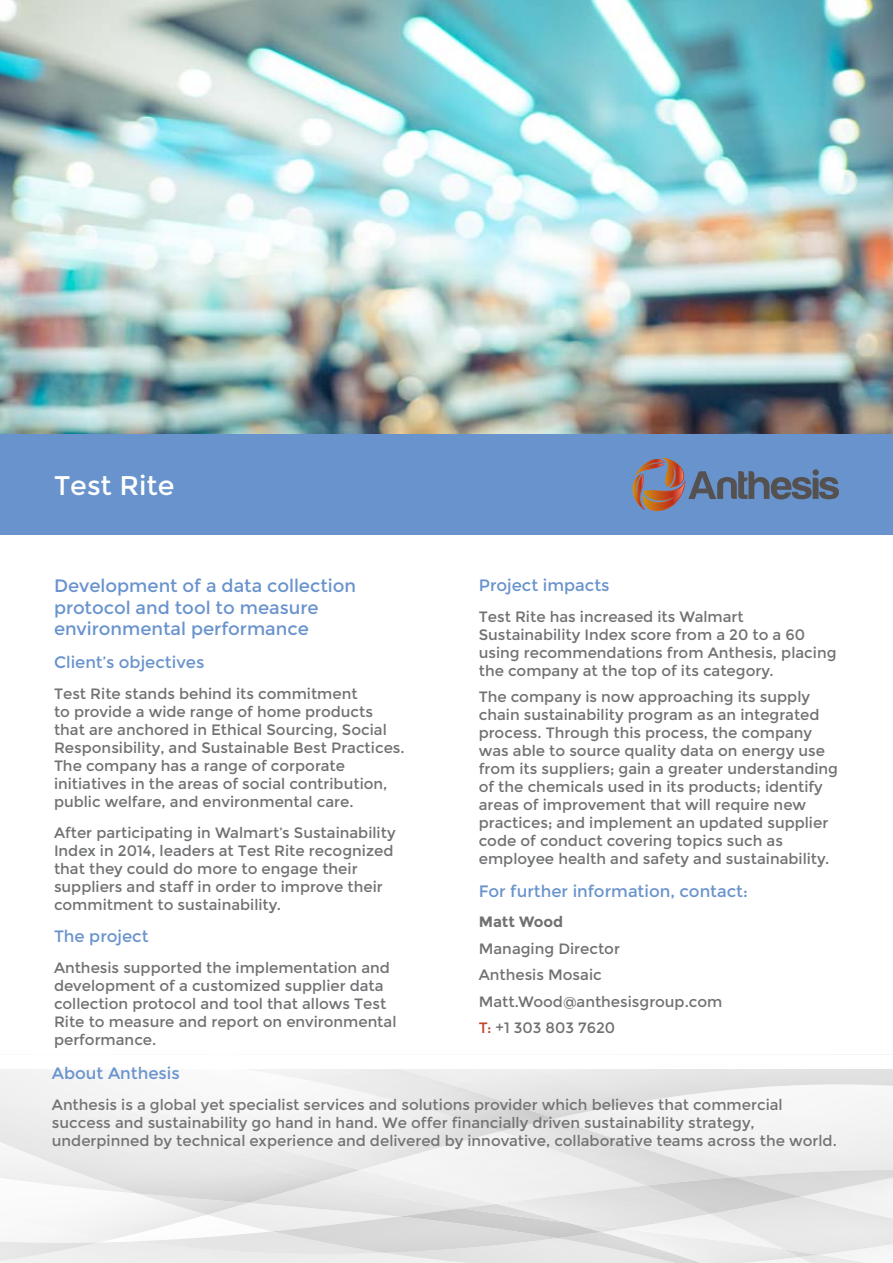
<style>
.page{position:relative;width:893px;height:1263px;background:#fff}
.page>*{position:absolute;margin:0;border:0;box-sizing:border-box;transform-origin:0 0}
.t1{font:27px "Montserrat";color:#fff}
.t2{font:18px/21.6px "Montserrat";color:#6993cd}
.t3{font:16.5px "Montserrat";color:#6993cd}
.t4{font:15px/18px "Montserrat";color:#707173}
.t5{font:15px/18px "Montserrat";color:#747373}
.t6{font:15px/26.5px "Montserrat";color:#717073}
.t7{font:700 15px "Montserrat";color:#717073}
.s1{color:#c24527}
</style>
<div class="page">
<img style="left:602px;top:1232px;width:197px;height:31px">
<img style="left:622px;top:1229px;width:88px;height:20px">
<div style="left:0;top:1208px;width:207px;height:31px;background:#f6f6f6"></div>
<img style="left:132px;top:1231px;width:253px;height:23px">
<img style="left:137px;top:1203px;width:111px;height:11px">
<img style="left:272px;top:1216px;width:285px;height:37px">
<img style="left:399px;top:1208px;width:203px;height:30px">
<img style="left:323px;top:1181px;width:139px;height:27px">
<img style="left:462px;top:1204px;width:34px;height:18px">
<img style="left:568px;top:1229px;width:54px;height:3px">
<img style="left:360px;top:1170px;width:140px;height:34px">
<img style="left:496px;top:1185px;width:214px;height:44px">
<img style="left:784px;top:1255px;width:35px;height:2px">
<img style="left:710px;top:1196px;width:183px;height:59px">
<img style="left:109px;top:1069px;width:445px;height:62px">
<img style="left:645px;top:1177px;width:156px;height:37px">
<img style="left:0;top:0;width:893px;height:434px">
<div style="left:0;top:434px;width:893px;height:101px;background:#6993cd"></div>
<svg style="left:632px;top:458px;width:207px;height:54px"></svg>
<h1 class="t1" style="left:54px;top:470px;width:122px">Test Rite</h1>
<p class="t2" style="left:54px;top:575px;width:304px">Development of a data collection protocol and tool to measure environmental performance</p>
<p class="t3" style="left:54px;top:653px;width:152px">Client’s objectives</p>
<p class="t4" style="left:54px;top:685px;width:352px">Test Rite stands behind its commitment<br>to provide a wide range of home products that are anchored in Ethical Sourcing, Social Responsibility, and Sustainable Best Practices.<br>The company has a range of corporate initiatives in the areas of social contribution, public welfare, and environmental care.</p>
<p class="t4" style="left:54px;top:823px;width:343px">After participating in Walmart’s Sustainability Index in 2014, leaders at Test Rite recognized that they could do more to engage their suppliers and staff in order to improve their commitment to sustainability.</p>
<p class="t3" style="left:54px;top:927px;width:96px">The project</p>
<p class="t4" style="left:54px;top:959px;width:344px">Anthesis supported the implementation and development of a customized supplier data collection protocol and tool that allows Test Rite to measure and report on environmental performance.</p>
<p class="t3" style="left:479px;top:575px;width:132px">Project impacts</p>
<p class="t4" style="left:479px;top:607px;width:359px">Test Rite has increased its Walmart Sustainability Index score from a 20 to a 60 using recommendations from Anthesis, placing the company at the top of its category.</p>
<p class="t4" style="left:479px;top:688px;width:361px">The company is now approaching its supply chain sustainability program as an integrated process. Through this process, the company was able to source quality data on energy use from its suppliers; gain a greater understanding of the chemicals used in its products; identify areas of improvement that will require new practices; and implement an updated supplier code of conduct covering topics such as employee health and safety and sustainability.</p>
<p class="t3" style="left:479px;top:881px;width:271px">For further information, contact:</p>
<p class="t7" style="left:479px;top:913px;width:86px">Matt Wood</p>
<p class="t6" style="left:479px;top:935px;width:245px">Managing Director<br>Anthesis Mosaic<br>Matt.Wood@anthesisgroup.com<br><span class="s1">T:</span> +1 303 803 7620</p>
<p class="t3" style="left:52px;top:1064px;width:129px">About Anthesis</p>
<p class="t5" style="left:52px;top:1096px;width:786px">Anthesis is a global yet specialist services and solutions provider which believes that commercial success and sustainability go hand in hand. We offer financially driven sustainability strategy, underpinned by technical experience and delivered by innovative, collaborative teams across the world.</p>
</div>
